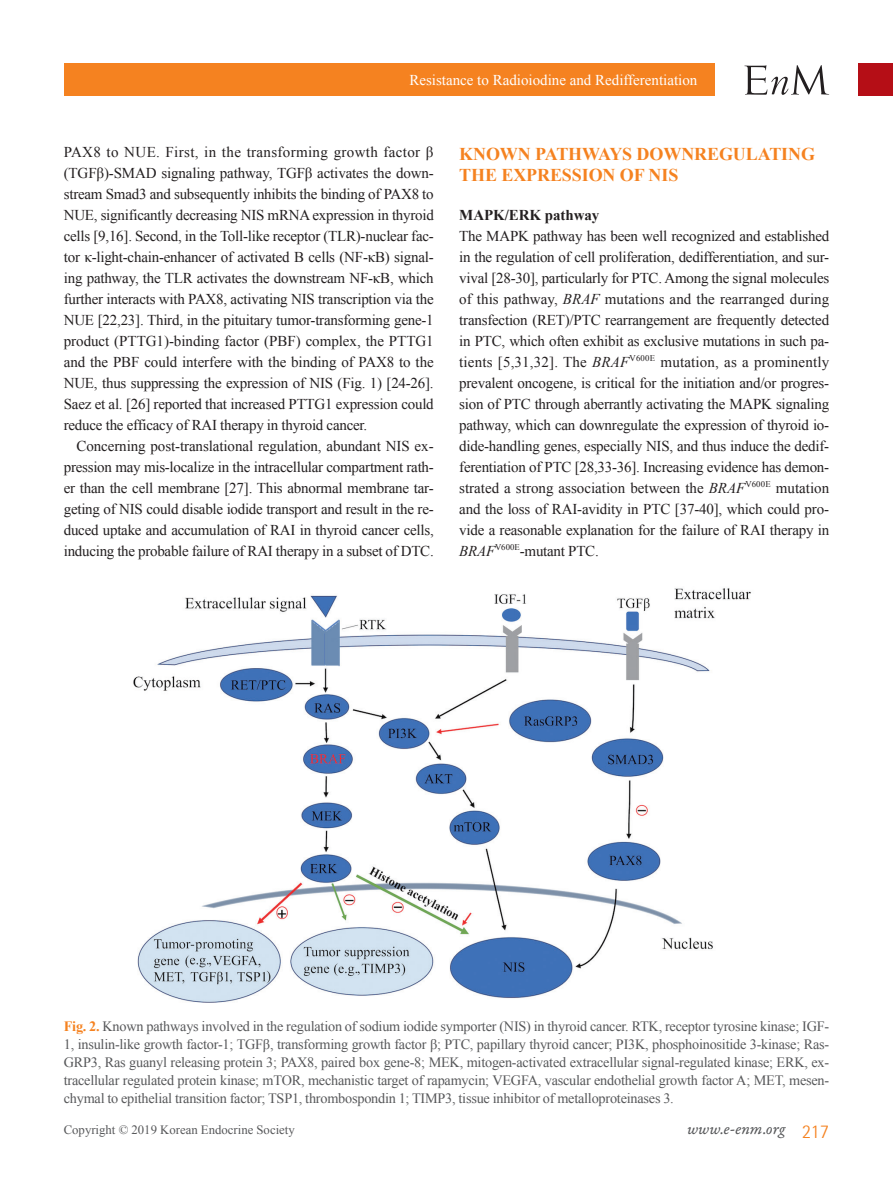
<style>
.page{position:relative;width:893px;height:1191px;background:#fff}
.page>*{position:absolute;margin:0;border:0;box-sizing:border-box;transform-origin:0 0}
.소제목1{font:700 18px/21px "Times New Roman";letter-spacing:-.005em;color:#f58220}
.t1{font:16.5px "Garamond Premr Pro It Capt";color:#57585a}
.본문{font:15px/21px "Times New Roman";letter-spacing:-.02em;color:#231f20;text-align:justify}
.본문_0{font:15px/21px "Times New Roman";letter-spacing:-.015em;color:#231f20;text-align:justify}
.t2{font:15px "Times New Roman";color:#fff}
.소제목2{font:700 15px "Times New Roman";letter-spacing:-.005em;color:#231f20}
.표그림제목{font:14.25px/17.9px "Times New Roman";letter-spacing:-.015em;color:#57585a;text-align:justify}
.t3{font:12.75px "Times New Roman";color:#57585a}
.s1{font-style:italic}
.s2{font-weight:700;color:#f58220}
.s3{font-family:"Rotis Semi Sans Std";font-weight:300;font-size:19.5px;color:#f58220}
</style>
<div class="page">
<div style="left:859px;top:64px;width:34px;height:32px;background:#b50e16"></div>
<div style="left:64px;top:64px;width:650px;height:32px;background:#f58220"></div>
<svg style="left:744px;top:65px;width:85px;height:30px"></svg>
<img style="left:133px;top:588px;width:618px;height:414px">
<p class="t2" style="left:409px;top:70px;width:289px">Resistance to Radioiodine and Redifferentiation</p>
<p class="본문" style="left:64px;top:141px;width:372px">PAX8 to NUE. First, in the transforming growth factor β (TGFβ)-SMAD signaling pathway, TGFβ activates the down&shy;stream Smad3 and subsequently inhibits the binding of PAX8 to NUE, significantly decreasing NIS mRNA expression in thyroid cells [9,16]. Second, in the Toll-like receptor (TLR)-nuclear fac&shy;tor κ-light-chain-enhancer of activated B cells (NF-κB) signal&shy;ing pathway, the TLR activates the downstream NF-κB, which further interacts with PAX8, activating NIS transcription via the NUE [22,23]. Third, in the pituitary tumor-transforming gene-1 product (PTTG1)-binding factor (PBF) complex, the PTTG1 and the PBF could interfere with the binding of PAX8 to the NUE, thus suppressing the expression of NIS (Fig. 1) [24-26].<br>Saez et al. [26] reported that increased PTTG1 expression could reduce the efficacy of RAI therapy in thyroid cancer.</p>
<p class="본문" style="left:64px;top:435px;width:371px;text-indent:13px">Concerning post-translational regulation, abundant NIS ex&shy;pression may mis-localize in the intracellular compartment rath&shy;er than the cell membrane [27]. This abnormal membrane tar&shy;geting of NIS could disable iodide transport and result in the re&shy;duced uptake and accumulation of RAI in thyroid cancer cells, inducing the probable failure of RAI therapy in a subset of DTC.</p>
<p class="소제목1" style="left:459px;top:143px;width:357px">KNOWN PATHWAYS DOWNREGULATING<br>THE EXPRESSION OF NIS</p>
<p class="소제목2" style="left:459px;top:205px;width:142px">MAPK/ERK pathway</p>
<p class="본문_0" style="left:459px;top:225px;width:372px">The MAPK pathway has been well recognized and established in the regulation of cell proliferation, dedifferentiation, and sur&shy;vival [28-30], particularly for PTC. Among the signal molecules of this pathway, <span class="s1">BRAF</span> mutations and the rearranged during transfection (RET)/PTC rearrangement are frequently detected in PTC, which often exhibit as exclusive mutations in such pa&shy;tients [5,31,32]. The <span class="s1">BRAF</span><sup>V600E</sup> mutation, as a prominently prevalent oncogene, is critical for the initiation and/or progres&shy;sion of PTC through aberrantly activating the MAPK signaling pathway, which can downregulate the expression of thyroid io&shy;dide-handling genes, especially NIS, and thus induce the dedif&shy;ferentiation of PTC [28,33-36]. Increasing evidence has demon&shy;strated a strong association between the <span class="s1">BRAF</span><sup>V600E</sup> mutation and the loss of RAI-avidity in PTC [37-40], which could pro&shy;vide a reasonable explanation for the failure of RAI therapy in <span class="s1">BRAF</span><sup>V600E</sup>-mutant PTC.</p>
<p class="표그림제목" style="left:64px;top:1017px;width:767px"><span class="s2">Fig. 2.</span> Known pathways involved in the regulation of sodium iodide symporter (NIS) in thyroid cancer. RTK, receptor tyrosine kinase; IGF-1, insulin-like growth factor-1; TGFβ, transforming growth factor β; PTC, papillary thyroid cancer; PI3K, phosphoinositide 3-kinase; Ras-GRP3, Ras guanyl releasing protein 3; PAX8, paired box gene-8; MEK, mitogen-activated extracellular signal-regulated kinase; ERK, ex&shy;tracellular regulated protein kinase; mTOR, mechanistic target of rapamycin; VEGFA, vascular endothelial growth factor A; MET, mesen&shy;chymal to epithelial transition factor; TSP1, thrombospondin 1; TIMP3, tissue inhibitor of metalloproteinases 3.</p>
<p class="t3" style="left:64px;top:1120px;width:233px">Copyright © 2019 Korean Endocrine Society</p>
<p class="t1" style="left:687px;top:1118px;width:144px">www.e-enm.org <span class="s3">217</span></p>
</div>
